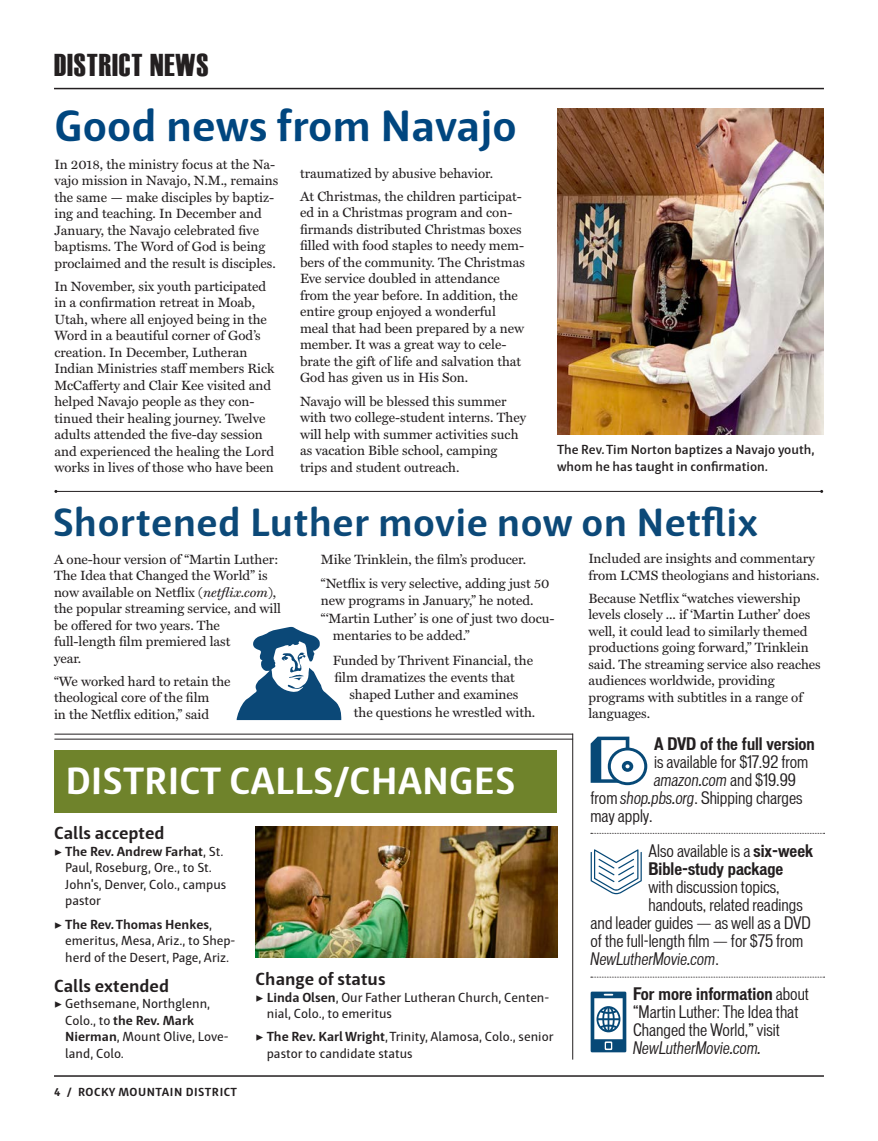
<style>
.page{position:relative;width:878px;height:1141px;background:#fff}
.page>*{position:absolute;margin:0;border:0;box-sizing:border-box;transform-origin:0 0}
.Headline{font:700 45px "Haptic";color:#00467f}
.Body_Copy{font:700 40.5px "Haptic";letter-spacing:.01em;color:#0c4978}
.Sidebar_Headline{font:700 39px "Haptic";color:#fff}
.Interior_Header_Bar{font:31.5px "Haettenschweiler";letter-spacing:.03em;color:#231f20}
.Submissions_Body_Tex{font:700 18px "Haptic";color:#231f20}
.Body_Copy-2{font:condensed 16.5px/18px "Vonnes";color:#231f20}
.Body_Copy-3{font:700 condensed 16.5px "Vonnes";color:#231f20}
.Body_Copy-4{font:italic condensed 16.5px "Vonnes";color:#231f20}
.Body_Text{font:13.5px/16.5px "Miller Text";color:#231f20}
.Submissions_Body_Tex-2{font:13.5px/16.5px "Haptic";color:#231f20}
.Submissions_Body_Tex-3{font:600 13.5px/16.5px "Haptic";color:#231f20}
.t1{font:700 12px "Haptic";letter-spacing:.04em;color:#231f20}
.s1{font-style:normal}
.s2{font-style:italic}
.s3{font-weight:700}
.s4{font-family:"Minion Pro";font-stretch:normal}
.s5{font-family:"Minion Pro"}
</style>
<div class="page">
<hr style="left:54px;top:1075px;width:770px;height:2px;background:#231f20">
<hr style="left:54px;top:88px;width:770px;height:1px;background:#231f20">
<div style="left:54px;top:750px;width:503px;height:62px;background:#6f832b"></div>
<hr style="left:572px;top:734px;width:1px;height:325px;background:#231f20">
<img style="left:255px;top:826px;width:302px;height:132px">
<img style="left:557px;top:108px;width:267px;height:327px">
<hr style="left:56px;top:491px;width:765px;height:1px;background:#231f20">
<svg style="left:590px;top:737px;width:57px;height:48px"></svg>
<svg style="left:590px;top:849px;width:51px;height:45px"></svg>
<svg style="left:590px;top:991px;width:36px;height:61px"></svg>
<svg style="left:591px;top:833px;width:233px;height:1px"></svg>
<svg style="left:591px;top:977px;width:233px;height:1px"></svg>
<hr style="left:54px;top:734px;width:519px;height:1px;background:#231f20">
<hr style="left:54px;top:739px;width:519px;height:1px;background:#231f20">
<svg style="left:236px;top:626px;width:105px;height:94px"></svg>
<p class="Interior_Header_Bar" style="left:54px;top:47px;width:156px">DISTRICT NEWS</p>
<p class="Headline" style="left:54px;top:99px;width:464px">Good news from Navajo</p>
<p class="Body_Text" style="left:54px;top:156px;width:225px">In 2018, the ministry focus at the Na&shy;vajo mission in Navajo, N.M., remains the same — make disciples by baptiz&shy;ing and teaching. In December and January, the Navajo celebrated five baptisms. The Word of God is being proclaimed and the result is disciples.</p>
<p class="Body_Text" style="left:54px;top:278px;width:222px">In November, six youth participated in a confirmation retreat in Moab, Utah, where all enjoyed being in the Word in a beautiful corner of God’s creation. In December, Lutheran Indian Ministries staff members Rick McCafferty and Clair Kee visited and helped Navajo people as they con&shy;tinued their healing journey. Twelve adults attended the five-day session and experienced the healing the Lord works in lives of those who have been</p>
<p class="Body_Text" style="left:300px;top:165px;width:195px">traumatized by abusive behavior.</p>
<p class="Body_Text" style="left:300px;top:188px;width:226px">At Christmas, the children participat&shy;ed in a Christmas program and con&shy;firmands distributed Christmas boxes filled with food staples to needy mem&shy;bers of the community. The Christmas Eve service doubled in attendance from the year before. In addition, the entire group enjoyed a wonderful meal that had been prepared by a new member. It was a great way to cele&shy;brate the gift of life and salvation that God has given us in His Son.</p>
<p class="Body_Text" style="left:300px;top:393px;width:228px">Navajo will be blessed this summer with two college-student interns. They will help with summer activities such as vacation Bible school, camping trips and student outreach.</p>
<p class="Submissions_Body_Tex-3" style="left:557px;top:441px;width:259px">The Rev. Tim Norton baptizes a Navajo youth, whom he has taught in confirmation.</p>
<p class="Body_Copy" style="left:53px;top:498px;width:706px">Shortened Luther movie now on Netflix</p>
<p class="Body_Text" style="left:321px;top:551px;width:207px">Mike Trinklein, the film’s producer.</p>
<p class="Body_Text" style="left:321px;top:575px;width:230px">“Netflix is very selective, adding just 50</p>
<p class="Body_Text" style="left:321px;top:593px;width:214px">new programs in January,” he noted.</p>
<p class="Body_Text" style="left:321px;top:610px;width:235px">“‘Martin Luther’ is one of just two docu-</p>
<p class="Body_Text" style="left:333px;top:628px;width:138px">mentaries to be added.”</p>
<p class="Body_Text" style="left:333px;top:652px;width:202px">Funded by Thrivent Financial, the</p>
<p class="Body_Text" style="left:334px;top:669px;width:182px">film dramatizes the events that</p>
<p class="Body_Text" style="left:349px;top:687px;width:170px">shaped Luther and examines</p>
<p class="Body_Text" style="left:354px;top:704px;width:183px">the questions he wrestled with.</p>
<p class="Body_Copy-3" style="left:654px;top:734px;width:162px">A DVD of the full version</p>
<p class="Body_Copy-2" style="left:654px;top:753px;width:156px">is available for $17.92 from</p>
<p class="Body_Copy-4" style="left:654px;top:771px;width:143px">amazon.com <span class="s1">and $19.99</span></p>
<p class="Body_Copy-2" style="left:590px;top:789px;width:214px">from <span class="s2">shop.pbs.org</span>. Shipping charges</p>
<p class="Body_Copy-2" style="left:590px;top:807px;width:63px">may apply.</p>
<p class="Body_Copy-2" style="left:648px;top:842px;width:166px">Also available is a <span class="s3">six-week</span></p>
<p class="Body_Copy-3" style="left:648px;top:859px;width:136px">Bible-study package</p>
<p class="Body_Copy-2" style="left:648px;top:878px;width:133px">with discussion topics,</p>
<p class="Body_Copy-2" style="left:648px;top:896px;width:156px">handouts, related readings</p>
<p class="Body_Copy-2" style="left:590px;top:914px;width:222px">and leader guides <span class="s4">—</span> as well as a DVD</p>
<p class="Body_Copy-2" style="left:590px;top:932px;width:214px">of the full-length film <span class="s4">—</span> for $75 from</p>
<p class="Body_Copy-4" style="left:590px;top:950px;width:130px">NewLutherMovie.com<span class="s1">.</span></p>
<p class="Body_Copy-2" style="left:633px;top:984px;width:177px"><span class="s3">For more information</span> about “Martin Luther: The Idea that<br>Changed the World,” visit<br><span class="s2">NewLutherMovie.com.</span></p>
<p class="Body_Text" style="left:588px;top:550px;width:233px">Included are insights and commentary from LCMS theologians and historians.</p>
<p class="Body_Text" style="left:588px;top:590px;width:234px">Because Netflix “watches viewership levels closely ... if ‘Martin Luther’ does well, it could lead to similarly themed productions going forward,” Trinklein said. The streaming service also reaches audiences worldwide, providing programs with subtitles in a range of languages.</p>
<p class="Body_Text" style="left:54px;top:551px;width:228px">A one-hour version of “Martin Luther:<br>The Idea that Changed the World” is now available on Netflix (<span class="s2">netflix.com</span>), the popular streaming service, and will be offered for two years. The full-length film premiered last<br>year.</p>
<p class="Body_Text" style="left:54px;top:673px;width:178px">“We worked hard to retain the theological core of the film<br>in the Netflix edition,” said</p>
<p class="Sidebar_Headline" style="left:65px;top:758px;width:452px">DISTRICT CALLS/CHANGES</p>
<p class="Submissions_Body_Tex" style="left:54px;top:822px;width:112px">Calls accepted</p>
<p class="Submissions_Body_Tex-2" style="left:65px;top:843px;width:163px;text-indent:-11px"><span class="s5">▶</span> <span class="s3">The Rev. Andrew Farhat</span>, St.<br>Paul, Roseburg, Ore., to St.<br>John's, Denver, Colo., campus pastor</p>
<p class="Submissions_Body_Tex-2" style="left:65px;top:916px;width:172px;text-indent:-11px"><span class="s5">▶</span> <span class="s3">The Rev. Thomas Henkes</span>, emeritus, Mesa, Ariz., to Shep&shy;herd of the Desert, Page, Ariz.</p>
<p class="Submissions_Body_Tex" style="left:54px;top:975px;width:117px">Calls extended</p>
<p class="Submissions_Body_Tex-2" style="left:65px;top:995px;width:165px;text-indent:-11px"><span class="s5">▶</span> Gethsemane, Northglenn,<br>Colo., to <span class="s3">the Rev. Mark<br>Nierman</span>, Mount Olive, Love&shy;land, Colo.</p>
<p class="Submissions_Body_Tex" style="left:255px;top:968px;width:131px">Change of status</p>
<p class="Submissions_Body_Tex-2" style="left:267px;top:989px;width:284px;text-indent:-11px"><span class="s5">▶</span> <span class="s3">Linda Olsen</span>, Our Father Lutheran Church, Centen&shy;nial, Colo., to emeritus</p>
<p class="Submissions_Body_Tex-2" style="left:267px;top:1028px;width:288px;text-indent:-11px"><span class="s5">▶</span> <span class="s3">The Rev. Karl Wright</span>, Trinity, Alamosa, Colo., senior pastor to candidate status</p>
<p class="t1" style="left:54px;top:1084px;width:184px">4 / ROCKY MOUNTAIN DISTRICT</p>
</div>
